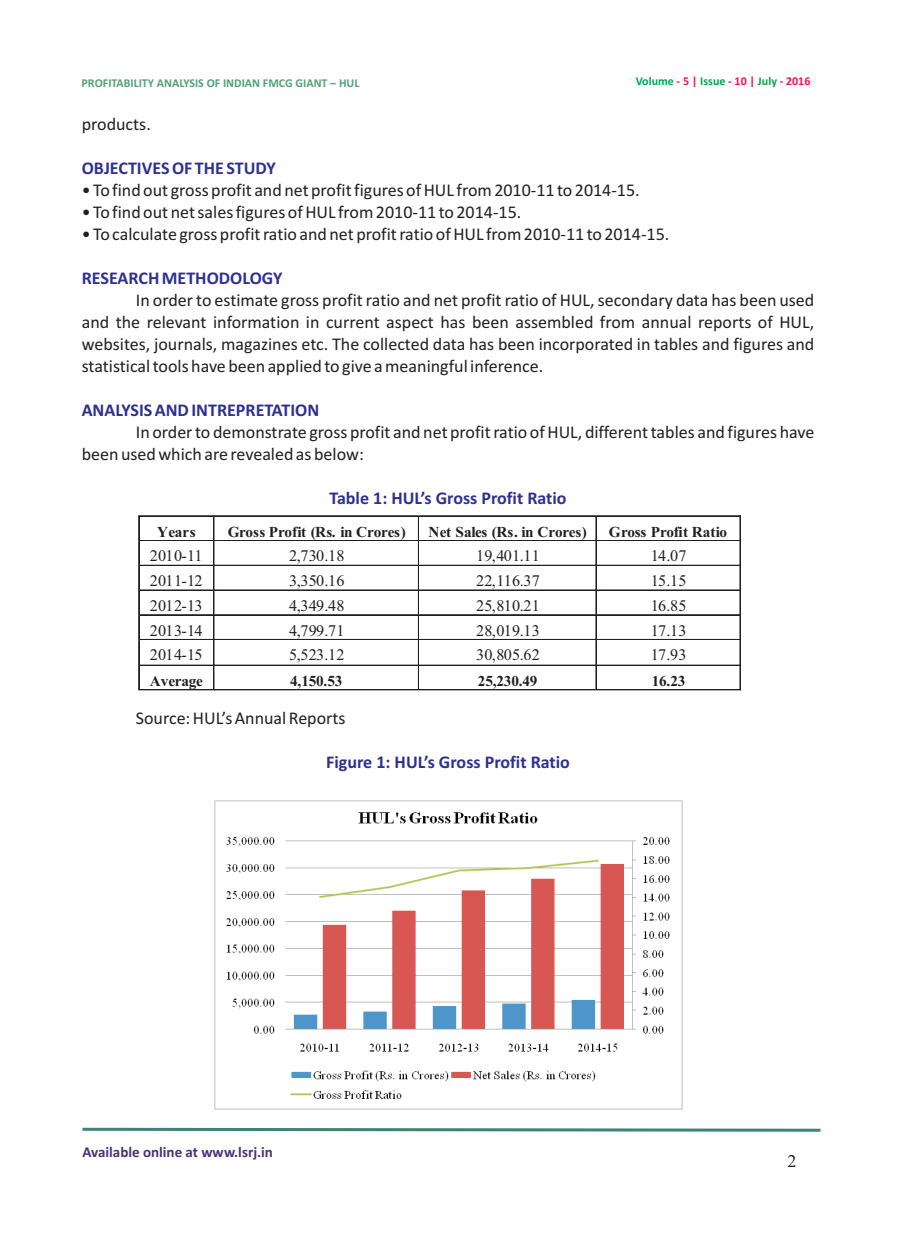
<style>
.page{position:relative;width:898px;height:1242px;background:#fff}
.page>*{position:absolute;margin:0;border:0;box-sizing:border-box;transform-origin:0 0}
.t1{font:18px/21.9px "Calibri";color:#231f20;text-align:justify}
.t2{font:700 18px "Calibri";color:#2e3092}
.t3{font:18px "Times New Roman";color:#231f20}
.t4{font:16.2px "Times New Roman";letter-spacing:.015em;color:#231f20}
.t5{font:700 15.15px "Times New Roman";letter-spacing:-.01em;color:#231f20}
.t6{font:700 15px "Calibri";color:#49317d}
.t7{font:700 12px "Calibri";color:#53a174}
.t8{font:700 12px "Calibri";color:#00a54f}
.s1{color:#ed1450}
</style>
<div class="page">
<svg style="left:82px;top:1127px;width:739px;height:5px"></svg>
<hr style="left:139px;top:516px;width:75px;height:1px;background:#231f20">
<hr style="left:139px;top:515px;width:75px;height:1px;background:#231f20">
<hr style="left:214px;top:516px;width:204px;height:1px;background:#231f20">
<hr style="left:214px;top:515px;width:204px;height:1px;background:#231f20">
<hr style="left:419px;top:516px;width:176px;height:1px;background:#231f20">
<hr style="left:419px;top:515px;width:176px;height:1px;background:#231f20">
<hr style="left:596px;top:516px;width:143px;height:1px;background:#231f20">
<hr style="left:596px;top:515px;width:143px;height:1px;background:#231f20">
<hr style="left:139px;top:540px;width:75px;height:1px;background:#231f20">
<hr style="left:214px;top:540px;width:204px;height:1px;background:#231f20">
<hr style="left:419px;top:540px;width:176px;height:1px;background:#231f20">
<hr style="left:596px;top:540px;width:143px;height:1px;background:#231f20">
<hr style="left:139px;top:565px;width:75px;height:1px;background:#231f20">
<hr style="left:214px;top:565px;width:204px;height:1px;background:#231f20">
<hr style="left:419px;top:565px;width:176px;height:1px;background:#231f20">
<hr style="left:596px;top:565px;width:143px;height:1px;background:#231f20">
<hr style="left:139px;top:590px;width:75px;height:1px;background:#231f20">
<hr style="left:214px;top:590px;width:204px;height:1px;background:#231f20">
<hr style="left:419px;top:590px;width:176px;height:1px;background:#231f20">
<hr style="left:596px;top:590px;width:143px;height:1px;background:#231f20">
<hr style="left:139px;top:614px;width:75px;height:1px;background:#231f20">
<hr style="left:214px;top:614px;width:204px;height:1px;background:#231f20">
<hr style="left:419px;top:614px;width:176px;height:1px;background:#231f20">
<hr style="left:596px;top:614px;width:143px;height:1px;background:#231f20">
<hr style="left:139px;top:639px;width:75px;height:1px;background:#231f20">
<hr style="left:214px;top:639px;width:204px;height:1px;background:#231f20">
<hr style="left:419px;top:639px;width:176px;height:1px;background:#231f20">
<hr style="left:596px;top:639px;width:143px;height:1px;background:#231f20">
<hr style="left:139px;top:665px;width:75px;height:1px;background:#231f20">
<hr style="left:214px;top:665px;width:204px;height:1px;background:#231f20">
<hr style="left:419px;top:665px;width:176px;height:1px;background:#231f20">
<hr style="left:596px;top:665px;width:143px;height:1px;background:#231f20">
<svg style="left:138px;top:515px;width:2px;height:175px"></svg>
<hr style="left:139px;top:689px;width:75px;height:1px;background:#231f20">
<svg style="left:214px;top:517px;width:1px;height:172px"></svg>
<hr style="left:214px;top:689px;width:204px;height:1px;background:#231f20">
<svg style="left:418px;top:515px;width:1px;height:175px"></svg>
<hr style="left:419px;top:689px;width:176px;height:1px;background:#231f20">
<svg style="left:595px;top:515px;width:1px;height:175px"></svg>
<hr style="left:596px;top:689px;width:143px;height:1px;background:#231f20">
<svg style="left:739px;top:515px;width:1px;height:175px"></svg>
<img style="left:215px;top:801px;width:466px;height:308px">
<p class="t7" style="left:82px;top:78px;width:279px">PROFITABILITY ANALYSIS OF INDIAN FMCG GIANT – HUL</p>
<p class="t1" style="left:82px;top:115px;width:71px">products.</p>
<p class="t2" style="left:82px;top:161px;width:195px">OBJECTIVES OF THE STUDY</p>
<p class="t8" style="left:635px;top:76px;width:176px">Volume <span class="s1">- 5 |</span> Issue <span class="s1">- 10 |</span> July <span class="s1">- 2016</span></p>
<p class="t1" style="left:82px;top:181px;width:559px">• To find out gross profit and net profit figures of HUL from 2010-11 to 2014-15.</p>
<p class="t1" style="left:82px;top:203px;width:441px">• To find out net sales figures of HUL from 2010-11 to 2014-15.</p>
<p class="t1" style="left:82px;top:225px;width:589px">• To calculate gross profit ratio and net profit ratio of HUL from 2010-11 to 2014-15.</p>
<p class="t2" style="left:82px;top:270px;width:202px">RESEARCH METHODOLOGY</p>
<p class="t1" style="left:82px;top:290px;width:733px;text-indent:54px">In order to estimate gross profit ratio and net profit ratio of HUL, secondary data has been used and the relevant information in current aspect has been assembled from annual reports of HUL, websites, journals, magazines etc. The collected data has been incorporated in tables and figures and statistical tools have been applied to give a meaningful inference.</p>
<p class="t2" style="left:82px;top:402px;width:239px">ANALYSIS AND INTREPRETATION</p>
<p class="t1" style="left:82px;top:422px;width:734px;text-indent:54px">In order to demonstrate gross profit and net profit ratio of HUL, different tables and figures have been used which are revealed as below:</p>
<p class="t2" style="left:329px;top:490px;width:238px">Table 1: HUL’s Gross Profit Ratio</p>
<p class="t5" style="left:157px;top:526px;width:40px">Years</p>
<p class="t5" style="left:228px;top:526px;width:179px">Gross Profit (Rs. in Crores)</p>
<p class="t5" style="left:428px;top:526px;width:160px">Net Sales (Rs. in Crores)</p>
<p class="t5" style="left:608px;top:526px;width:120px">Gross Profit Ratio</p>
<p class="t4" style="left:150px;top:550px;width:54px">2010-11</p>
<p class="t4" style="left:289px;top:550px;width:57px">2,730.18</p>
<p class="t4" style="left:476px;top:550px;width:65px">19,401.11</p>
<p class="t4" style="left:650px;top:550px;width:37px">14.07</p>
<p class="t4" style="left:150px;top:575px;width:54px">2011-12</p>
<p class="t4" style="left:289px;top:575px;width:57px">3,350.16</p>
<p class="t4" style="left:476px;top:575px;width:65px">22,116.37</p>
<p class="t4" style="left:650px;top:575px;width:37px">15.15</p>
<p class="t4" style="left:150px;top:599px;width:54px">2012-13</p>
<p class="t4" style="left:289px;top:599px;width:57px">4,349.48</p>
<p class="t4" style="left:476px;top:599px;width:65px">25,810.21</p>
<p class="t4" style="left:650px;top:599px;width:37px">16.85</p>
<p class="t4" style="left:150px;top:624px;width:54px">2013-14</p>
<p class="t4" style="left:289px;top:624px;width:57px">4,799.71</p>
<p class="t4" style="left:476px;top:624px;width:65px">28,019.13</p>
<p class="t4" style="left:650px;top:624px;width:37px">17.13</p>
<p class="t4" style="left:150px;top:649px;width:54px">2014-15</p>
<p class="t4" style="left:289px;top:649px;width:57px">5,523.12</p>
<p class="t4" style="left:476px;top:649px;width:65px">30,805.62</p>
<p class="t4" style="left:650px;top:649px;width:37px">17.93</p>
<p class="t5" style="left:150px;top:676px;width:55px">Average</p>
<p class="t5" style="left:290px;top:676px;width:54px">4,150.53</p>
<p class="t5" style="left:477px;top:676px;width:61px">25,230.49</p>
<p class="t5" style="left:651px;top:676px;width:35px">16.23</p>
<p class="t1" style="left:136px;top:708px;width:211px">Source: HUL’s Annual Reports</p>
<p class="t2" style="left:326px;top:754px;width:245px">Figure 1: HUL’s Gross Profit Ratio</p>
<p class="t6" style="left:82px;top:1145px;width:192px">Available online at www.lsrj.in</p>
<p class="t3" style="left:787px;top:1154px;width:10px">2</p>
</div>
